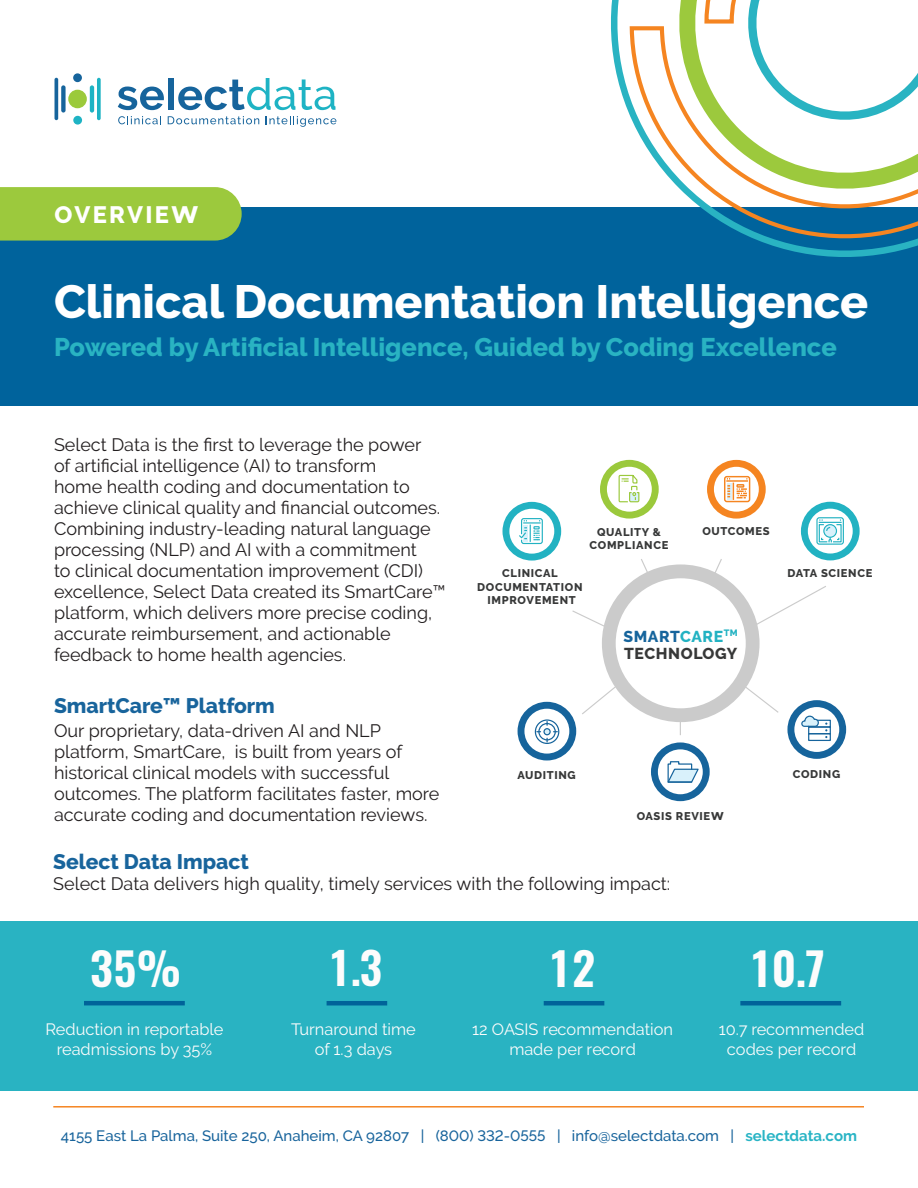
<style>
.page{position:relative;width:918px;height:1188px;background:#fff}
.page>*{position:absolute;margin:0;border:0;box-sizing:border-box;transform-origin:0 0}
.t1{font:800 46.5px "Raleway";color:#fff}
.t2{font:600 45.3px "Oswald";color:#fcfcfc}
.t3{font:600 45px "Oswald";color:#fcfcfc}
.t4{font:600 44.4px "Oswald";color:#fcfcfc}
.t5{font:800 25.5px "Raleway";color:#29b3c2}
.t6{font:800 23.7px "Raleway";letter-spacing:.1em;color:#fff}
.t7{font:800 21px "Raleway";color:#18649c}
.t8{font:18px/21px "Raleway";color:#231f20}
.t9{font:16.35px/19.6px "Raleway";color:#fcfcfc;text-align:center}
.t10{font:800 15.75px/17.1px "Raleway";letter-spacing:.04em;color:#373838}
.t11{font:500 15px "Raleway";color:#18649c}
.t12{font:800 11.1px/13.4px "Raleway";letter-spacing:.06em;color:#373838;text-align:center}
.s1{color:#16649c}
.s2{color:#22b2c2}
.s3{font-weight:700;color:#29b4c5}
</style>
<div class="page">
<div style="left:0;top:921px;width:918px;height:170px;background:#29b3c2"></div>
<hr style="left:84px;top:1001px;width:101px;height:4px;background:#006399">
<hr style="left:740px;top:1001px;width:101px;height:4px;background:#006399">
<hr style="left:327px;top:1001px;width:60px;height:4px;background:#006399">
<hr style="left:544px;top:1001px;width:60px;height:4px;background:#006399">
<hr style="left:53px;top:1106px;width:811px;height:2px;background:#f58522">
<div style="left:0;top:207px;width:918px;height:198px;background:#00639c"></div>
<svg style="left:611px;top:0;width:86px;height:111px"></svg>
<svg style="left:628px;top:24px;width:290px;height:233px"></svg>
<svg style="left:702px;top:0;width:216px;height:136px"></svg>
<div style="left:0;top:187px;width:242px;height:54px;background:#9cc93d"></div>
<div style="left:600px;top:460px;width:59px;height:59px;background:#9bc93c;border-radius:50%"></div>
<div style="left:607px;top:467px;width:45px;height:45px;background:#fff;border-radius:50%"></div>
<div style="left:801px;top:502px;width:59px;height:58px;background:#22b2c2;border-radius:50%"></div>
<div style="left:808px;top:509px;width:45px;height:45px;background:#fff;border-radius:50%"></div>
<div style="left:502px;top:502px;width:59px;height:59px;background:#22b2c2;border-radius:50%"></div>
<div style="left:509px;top:509px;width:45px;height:45px;background:#fff;border-radius:50%"></div>
<div style="left:518px;top:702px;width:58px;height:58px;background:#16649c;border-radius:50%"></div>
<div style="left:524px;top:709px;width:45px;height:45px;background:#fff;border-radius:50%"></div>
<svg style="left:602px;top:564px;width:158px;height:158px"></svg>
<div style="left:787px;top:700px;width:59px;height:59px;background:#16649c;border-radius:50%"></div>
<div style="left:794px;top:707px;width:45px;height:45px;background:#fff;border-radius:50%"></div>
<div style="left:808px;top:733px;width:23px;height:8px;border:1px solid #16649c"></div>
<svg style="left:571px;top:585px;width:261px;height:153px"></svg>
<div style="left:651px;top:742px;width:59px;height:59px;background:#16649c;border-radius:50%"></div>
<div style="left:658px;top:749px;width:45px;height:45px;background:#fff;border-radius:50%"></div>
<svg style="left:667px;top:761px;width:32px;height:22px"></svg>
<div style="left:535px;top:719px;width:24px;height:25px;border:1px solid #16649c;border-radius:50%"></div>
<svg style="left:537px;top:721px;width:20px;height:21px"></svg>
<svg style="left:618px;top:474px;width:22px;height:29px"></svg>
<div style="left:521px;top:518px;width:22px;height:26px;border:1px solid #22b2c2;border-radius:2px"></div>
<svg style="left:519px;top:520px;width:22px;height:22px"></svg>
<div style="left:707px;top:460px;width:59px;height:59px;background:#f58521;border-radius:50%"></div>
<div style="left:714px;top:467px;width:45px;height:45px;background:#fff;border-radius:50%"></div>
<svg style="left:713px;top:559px;width:10px;height:18px"></svg>
<svg style="left:640px;top:559px;width:11px;height:17px"></svg>
<div style="left:724px;top:476px;width:26px;height:26px;border:1px solid #f58521;border-radius:2px"></div>
<hr style="left:726px;top:480px;width:22px;height:2px;background:#f58521">
<svg style="left:727px;top:478px;width:20px;height:22px"></svg>
<div style="left:816px;top:517px;width:28px;height:28px;border:1px solid #22b2c2;border-radius:2px"></div>
<svg style="left:818px;top:519px;width:24px;height:25px"></svg>
<svg style="left:118px;top:87px;width:46px;height:23px"></svg>
<div style="left:168px;top:78px;width:6px;height:32px;background:#16649c"></div>
<svg style="left:178px;top:78px;width:158px;height:32px"></svg>
<div style="left:68px;top:90px;width:19px;height:18px;background:#9bca3b;border-radius:50%"></div>
<div style="left:73px;top:73px;width:9px;height:9px;background:#16649c;border-radius:50%"></div>
<hr style="left:55px;top:78px;width:3px;height:42px;background:#16649c;border-radius:2px">
<svg style="left:97px;top:78px;width:4px;height:42px"></svg>
<hr style="left:90px;top:85px;width:4px;height:28px;background:#1eb3c4;border-radius:2px">
<div style="left:61px;top:85px;width:5px;height:28px;background:#16649c;border-radius:2px"></div>
<div style="left:73px;top:116px;width:9px;height:9px;background:#1eb3c4;border-radius:50%"></div>
<svg style="left:118px;top:116px;width:43px;height:8px"></svg>
<svg style="left:168px;top:116px;width:91px;height:8px"></svg>
<svg style="left:266px;top:116px;width:70px;height:11px"></svg>
<p class="t6" style="left:55px;top:201px;width:145px">OVERVIEW</p>
<p class="t1" style="left:54px;top:275px;width:816px">Clinical Documentation Intelligence</p>
<p class="t5" style="left:54px;top:333px;width:784px">Powered by Artificial Intelligence, Guided by Coding Excellence</p>
<p class="t8" style="left:54px;top:434px;width:393px">Select Data is the first to leverage the power<br>of artificial intelligence (AI) to transform<br>home health coding and documentation to achieve clinical quality and financial outcomes.<br>Combining industry-leading natural language processing (NLP) and AI with a commitment<br>to clinical documentation improvement (CDI) excellence, Select Data created its SmartCare™ platform, which delivers more precise coding, accurate reimbursement, and actionable feedback to home health agencies.</p>
<p class="t7" style="left:54px;top:693px;width:222px">SmartCare™ Platform</p>
<p class="t8" style="left:54px;top:720px;width:387px">Our proprietary, data-driven AI and NLP platform, SmartCare, is built from years of historical clinical models with successful outcomes. The platform facilitates faster, more accurate coding and documentation reviews.</p>
<p class="t7" style="left:53px;top:849px;width:197px">Select Data Impact</p>
<p class="t8" style="left:53px;top:873px;width:619px">Select Data delivers high quality, timely services with the following impact:</p>
<p class="t12" style="left:702px;top:525px;width:69px">OUTCOMES</p>
<p class="t12" style="left:590px;top:525px;width:80px">QUALITY &amp;<br>COMPLIANCE</p>
<p class="t12" style="left:502px;top:567px;width:57px">CLINICAL</p>
<p class="t12" style="left:787px;top:567px;width:87px">DATA SCIENCE</p>
<p class="t12" style="left:477px;top:580px;width:107px">DOCUMENTATION<br>IMPROVEMENT</p>
<p class="t10" style="left:623px;top:628px;width:116px"><span class="s1">SMART</span><span class="s2">CARE</span><sup>TM<br></sup>TECHNOLOGY</p>
<p class="t12" style="left:793px;top:767px;width:49px">CODING</p>
<p class="t12" style="left:517px;top:769px;width:60px">AUDITING</p>
<p class="t12" style="left:637px;top:809px;width:88px">OASIS REVIEW</p>
<h3 class="t4" style="left:328px;top:945px;width:55px">1.3</h3>
<h2 class="t2" style="left:548px;top:945px;width:48px">12</h2>
<h3 class="t3" style="left:90px;top:945px;width:92px">35%</h3>
<h3 class="t3" style="left:749px;top:945px;width:78px">10.7</h3>
<p class="t9" style="left:45px;top:1019px;width:180px">Reduction in reportable readmissions by 35%</p>
<p class="t9" style="left:291px;top:1019px;width:126px">Turnaround time of 1.3 days</p>
<p class="t9" style="left:472px;top:1019px;width:203px">12 OASIS recommendation made per record</p>
<p class="t9" style="left:719px;top:1019px;width:147px">10.7 recommended codes per record</p>
<p class="t11" style="left:61px;top:1127px;width:798px">4155 East La Palma, Suite 250, Anaheim, CA 92807 | (800) 332-0555 | info@selectdata.com | <span class="s3">selectdata.com</span></p>
</div>
